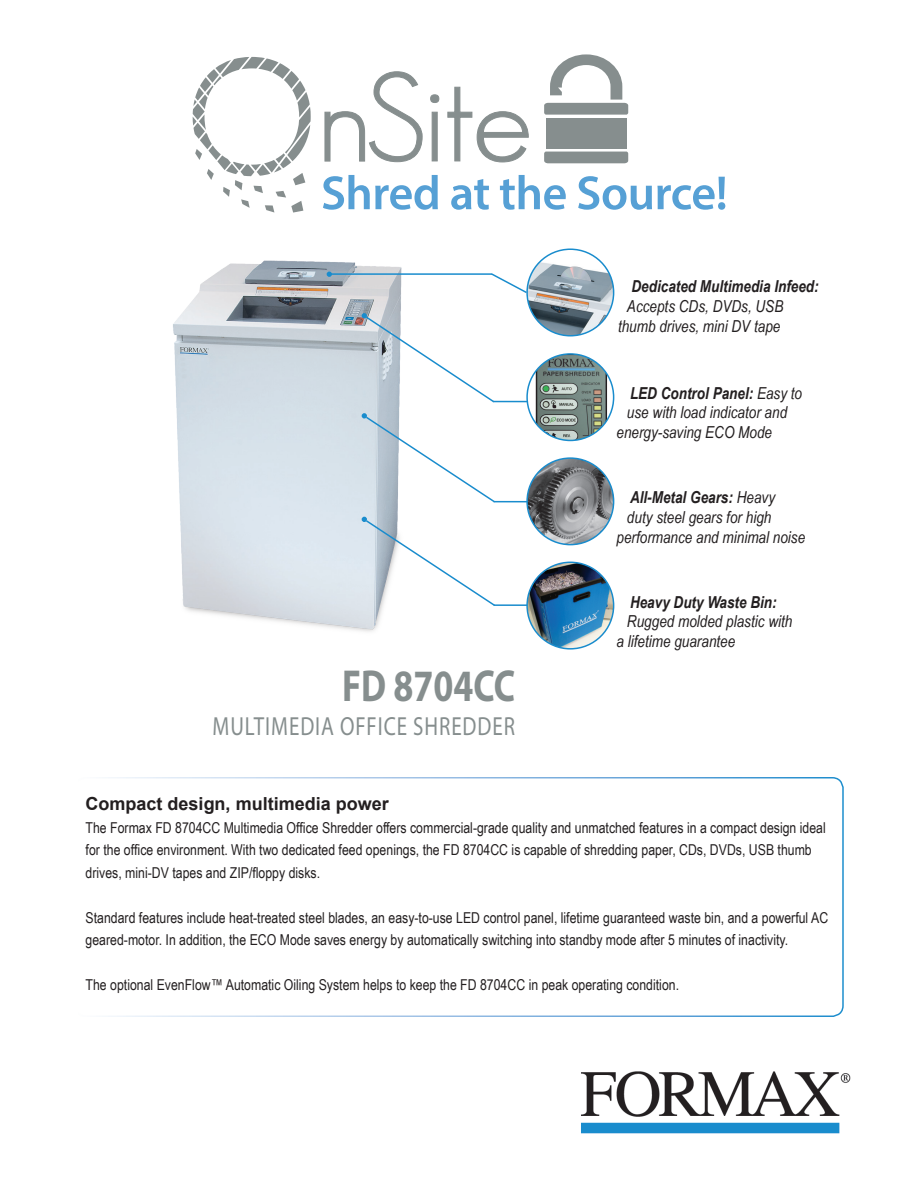
<style>
.page{position:relative;width:918px;height:1188px;background:#fff}
.page>*{position:absolute;margin:0;border:0;box-sizing:border-box;transform-origin:0 0}
.t1{font:700 45px "Myriad Pro";color:#868e8e;scale:.8 1}
.t2{font:26.25px "Myriad Pro";letter-spacing:.045em;color:#868e8e;scale:.8 1}
.t3{font:700 18px "Arial";color:#231f20}
.t4{font:italic 16.5px/19.8px "Arial Narrow";color:#231f20}
.t5{font:italic 700 16.5px "Arial Narrow";color:#231f20}
.t6{font:15px/22.5px "Arial Narrow";color:#231f20}
.s1{font-weight:400}
</style>
<div class="page">
<img style="left:173px;top:260px;width:229px;height:372px">
<div style="left:74px;top:777px;width:770px;height:240px;border:2px solid #fff;border-radius:11px"></div>
<img style="left:581px;top:1071px;width:270px;height:63px">
<svg style="left:324px;top:71px;width:99px;height:92px"></svg>
<svg style="left:430px;top:94px;width:10px;height:68px"></svg>
<svg style="left:447px;top:86px;width:82px;height:77px"></svg>
<svg style="left:193px;top:57px;width:118px;height:156px"></svg>
<div style="left:546px;top:118px;width:80px;height:30px;background:#868e8e"></div>
<svg style="left:544px;top:54px;width:84px;height:61px"></svg>
<svg style="left:544px;top:152px;width:84px;height:11px"></svg>
<svg style="left:323px;top:175px;width:115px;height:35px"></svg>
<svg style="left:451px;top:179px;width:38px;height:31px"></svg>
<svg style="left:500px;top:175px;width:66px;height:35px"></svg>
<svg style="left:578px;top:176px;width:147px;height:34px"></svg>
<hr style="left:494px;top:604px;width:35px;height:2px;background:#198ccd">
<svg style="left:362px;top:517px;width:135px;height:90px"></svg>
<hr style="left:494px;top:501px;width:35px;height:1px;background:#198ccd">
<svg style="left:362px;top:413px;width:135px;height:91px"></svg>
<hr style="left:493px;top:401px;width:35px;height:1px;background:#198ccd">
<svg style="left:362px;top:313px;width:134px;height:91px"></svg>
<svg style="left:492px;top:273px;width:35px;height:20px"></svg>
<hr style="left:330px;top:273px;width:162px;height:2px;background:#198ccd">
<svg style="left:327px;top:272px;width:5px;height:5px"></svg>
<img style="left:536px;top:354px;width:71px;height:86px">
<div style="left:526px;top:353px;width:88px;height:88px;border:2px solid #198ccd;border-radius:50%"></div>
<img style="left:527px;top:563px;width:87px;height:86px">
<div style="left:526px;top:562px;width:88px;height:88px;border:2px solid #198ccd;border-radius:50%"></div>
<img style="left:527px;top:458px;width:87px;height:87px;border-radius:43px">
<div style="left:526px;top:457px;width:88px;height:88px;border:2px solid #198ccd;border-radius:50%"></div>
<img style="left:528px;top:262px;width:86px;height:74px">
<div style="left:526px;top:248px;width:88px;height:89px;border:2px solid #198ccd;border-radius:50%"></div>
<p class="t5" style="left:632px;top:274px;width:189px">Dedicated Multimedia Infeed:</p>
<p class="t4" style="left:618px;top:296px;width:167px;text-align:center">Accepts CDs, DVDs, USB thumb drives, mini DV tape</p>
<p class="t5" style="left:630px;top:380px;width:174px">LED Control Panel: <span class="s1">Easy to</span></p>
<p class="t4" style="left:627px;top:402px;width:162px">use with load indicator and</p>
<p class="t4" style="left:617px;top:422px;width:157px">energy-saving ECO Mode</p>
<p class="t5" style="left:630px;top:485px;width:147px">All-Metal Gears: <span class="s1">Heavy</span></p>
<p class="t4" style="left:627px;top:507px;width:146px">duty steel gears for high</p>
<p class="t4" style="left:617px;top:527px;width:190px">performance and minimal noise</p>
<h1 class="t1" style="left:342px;top:657px;width:218px">FD 8704CC</h1>
<h2 class="t2" style="left:213px;top:710px;width:380px">MULTIMEDIA OFFICE SHREDDER</h2>
<p class="t5" style="left:630px;top:589px;width:148px">Heavy Duty Waste Bin:</p>
<p class="t4" style="left:617px;top:611px;width:177px;text-indent:10px">Rugged molded plastic with a lifetime guarantee</p>
<p class="t3" style="left:86px;top:792px;width:305px">Compact design, multimedia power</p>
<p class="t6" style="left:86px;top:816px;width:742px">The Formax FD 8704CC Multimedia Office Shredder offers commercial-grade quality and unmatched features in a compact design ideal for the office environment. With two dedicated feed openings, the FD 8704CC is capable of shredding paper, CDs, DVDs, USB thumb drives, mini-DV tapes and ZIP/floppy disks.</p>
<p class="t6" style="left:86px;top:906px;width:744px">Standard features include heat-treated steel blades, an easy-to-use LED control panel, lifetime guaranteed waste bin, and a powerful AC geared-motor. In addition, the ECO Mode saves energy by automatically switching into standby mode after 5 minutes of inactivity.</p>
<p class="t6" style="left:86px;top:973px;width:595px">The optional EvenFlow™ Automatic Oiling System helps to keep the FD 8704CC in peak operating condition.</p>
</div>
